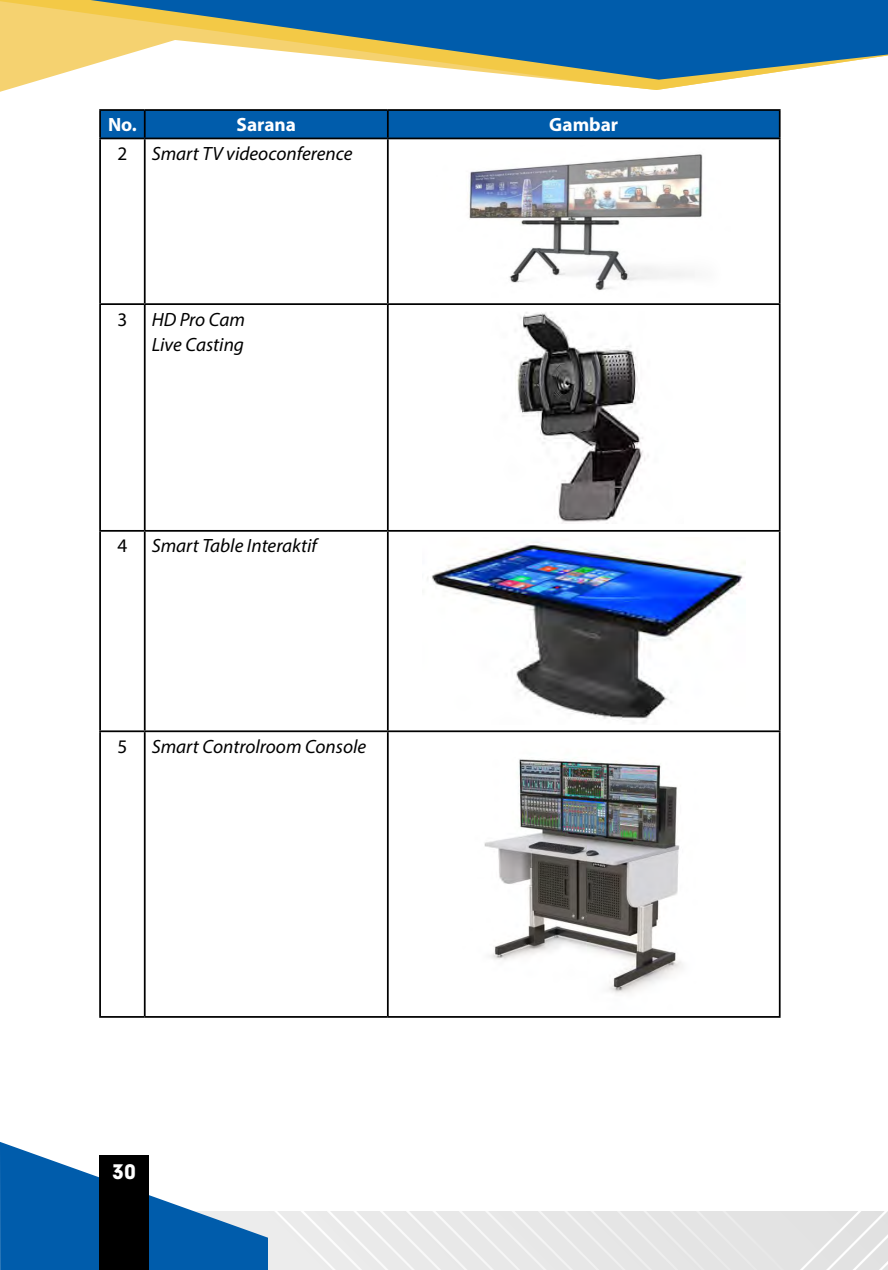
<style>
.page{position:relative;width:888px;height:1270px;background:#fff}
.page>*{position:absolute;margin:0;border:0;box-sizing:border-box;transform-origin:0 0}
.t1{font:italic 19.25px/25px "Myriad Pro";color:#000}
.t2{font:700 19.25px "Myriad Pro";color:#fff}
.t3{font:19.25px "Myriad Pro";color:#000}
.t4{font:900 19.25px "Geometrix";color:#fff}
</style>
<div class="page">
<div style="left:268px;top:1211px;width:620px;height:59px;background:#e8e8e8"></div>
<svg style="left:0;top:1142px;width:268px;height:128px"></svg>
<svg style="left:0;top:0;width:723px;height:90px"></svg>
<svg style="left:91px;top:0;width:797px;height:80px;fill:#005cab"></svg>
<div style="left:99px;top:1156px;width:50px;height:114px;background:#000"></div>
<div style="left:101px;top:111px;width:678px;height:27px;background:#005cab"></div>
<hr style="left:99px;top:109px;width:46px;height:2px;background:#000">
<hr style="left:99px;top:111px;width:2px;height:27px;background:#000">
<hr style="left:145px;top:109px;width:243px;height:2px;background:#000">
<hr style="left:144px;top:111px;width:2px;height:27px;background:#000">
<hr style="left:388px;top:109px;width:393px;height:2px;background:#000">
<hr style="left:387px;top:111px;width:2px;height:27px;background:#000">
<hr style="left:779px;top:111px;width:2px;height:27px;background:#000">
<hr style="left:99px;top:138px;width:46px;height:1px;background:#000">
<hr style="left:99px;top:139px;width:2px;height:164px;background:#000">
<hr style="left:145px;top:138px;width:243px;height:1px;background:#000">
<hr style="left:144px;top:139px;width:2px;height:164px;background:#000">
<hr style="left:388px;top:138px;width:393px;height:1px;background:#000">
<hr style="left:387px;top:139px;width:2px;height:164px;background:#000">
<hr style="left:779px;top:139px;width:2px;height:164px;background:#000">
<hr style="left:99px;top:303px;width:46px;height:2px;background:#000">
<hr style="left:99px;top:305px;width:2px;height:225px;background:#000">
<hr style="left:145px;top:303px;width:243px;height:2px;background:#000">
<hr style="left:144px;top:305px;width:2px;height:225px;background:#000">
<hr style="left:388px;top:303px;width:393px;height:2px;background:#000">
<hr style="left:387px;top:305px;width:2px;height:225px;background:#000">
<hr style="left:779px;top:305px;width:2px;height:225px;background:#000">
<hr style="left:99px;top:530px;width:46px;height:2px;background:#000">
<hr style="left:99px;top:532px;width:2px;height:198px;background:#000">
<hr style="left:145px;top:530px;width:243px;height:2px;background:#000">
<hr style="left:144px;top:532px;width:2px;height:198px;background:#000">
<hr style="left:388px;top:530px;width:393px;height:2px;background:#000">
<hr style="left:387px;top:532px;width:2px;height:198px;background:#000">
<hr style="left:779px;top:532px;width:2px;height:198px;background:#000">
<hr style="left:99px;top:730px;width:46px;height:2px;background:#000">
<hr style="left:99px;top:732px;width:2px;height:284px;background:#000">
<hr style="left:145px;top:730px;width:243px;height:2px;background:#000">
<hr style="left:144px;top:732px;width:2px;height:284px;background:#000">
<hr style="left:388px;top:730px;width:393px;height:2px;background:#000">
<hr style="left:387px;top:732px;width:2px;height:284px;background:#000">
<hr style="left:779px;top:732px;width:2px;height:284px;background:#000">
<hr style="left:99px;top:1016px;width:46px;height:2px;background:#000">
<hr style="left:145px;top:1016px;width:243px;height:2px;background:#000">
<hr style="left:388px;top:1016px;width:393px;height:2px;background:#000">
<img style="left:469px;top:154px;width:234px;height:136px">
<img style="left:517px;top:312px;width:132px;height:212px">
<img style="left:427px;top:541px;width:318px;height:183px">
<img style="left:484px;top:759px;width:199px;height:235px">
<p class="t2" style="left:108px;top:112px;width:30px">No.</p>
<p class="t2" style="left:237px;top:112px;width:61px">Sarana</p>
<p class="t2" style="left:549px;top:112px;width:70px">Gambar</p>
<p class="t3" style="left:117px;top:142px;width:11px">2</p>
<p class="t1" style="left:152px;top:141px;width:202px">Smart TV videoconference</p>
<p class="t3" style="left:117px;top:307px;width:11px">3</p>
<p class="t1" style="left:152px;top:306px;width:95px">HD Pro Cam<br>Live Casting</p>
<p class="t3" style="left:117px;top:534px;width:11px">4</p>
<p class="t1" style="left:152px;top:533px;width:167px">Smart Table Interaktif</p>
<p class="t3" style="left:117px;top:734px;width:11px">5</p>
<p class="t1" style="left:152px;top:733px;width:216px">Smart Controlroom Console</p>
<p class="t4" style="left:112px;top:1159px;width:25px">30</p>
</div>
